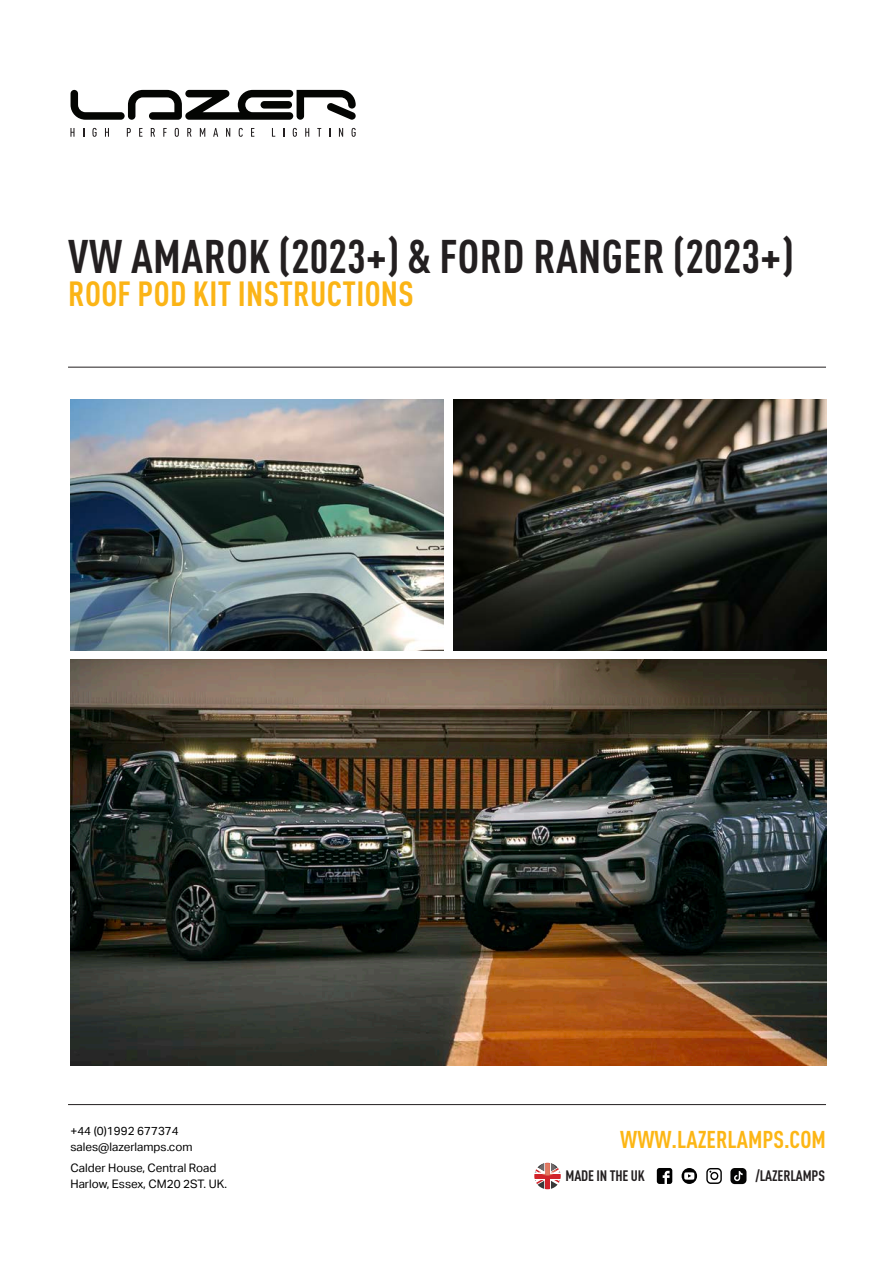
<style>
.page{position:relative;width:893px;height:1263px;background:#fff}
.page>*{position:absolute;margin:0;border:0;box-sizing:border-box;transform-origin:0 0}
.t1{font:700 condensed 46.5px "DINOT";letter-spacing:.01em;color:#231f20}
.t2{font:700 condensed 34.5px "DINOT";letter-spacing:.01em;color:#fbb416}
.t3{font:700 condensed 24px "DINOT";color:#fcb615}
.t4{font:700 condensed 15px "DINOT";letter-spacing:-.01em;color:#231f20}
.Body_Text_Normal{font:11.7px "Aktiv Grotesk";color:#000}
</style>
<div class="page">
<svg style="left:71px;top:90px;width:285px;height:30px"></svg>
<svg style="left:70px;top:128px;width:4px;height:9px"></svg>
<svg style="left:92px;top:128px;width:5px;height:9px"></svg>
<svg style="left:105px;top:128px;width:4px;height:9px"></svg>
<svg style="left:127px;top:128px;width:4px;height:9px"></svg>
<svg style="left:139px;top:128px;width:3px;height:9px"></svg>
<svg style="left:151px;top:128px;width:4px;height:9px"></svg>
<svg style="left:163px;top:128px;width:4px;height:9px"></svg>
<svg style="left:175px;top:128px;width:4px;height:9px"></svg>
<svg style="left:187px;top:128px;width:5px;height:9px"></svg>
<svg style="left:200px;top:128px;width:5px;height:9px"></svg>
<svg style="left:213px;top:128px;width:5px;height:9px"></svg>
<svg style="left:226px;top:128px;width:4px;height:9px"></svg>
<svg style="left:239px;top:128px;width:4px;height:9px"></svg>
<svg style="left:251px;top:128px;width:3px;height:9px"></svg>
<svg style="left:272px;top:128px;width:3px;height:9px"></svg>
<svg style="left:293px;top:128px;width:4px;height:9px"></svg>
<svg style="left:305px;top:128px;width:4px;height:9px"></svg>
<svg style="left:317px;top:128px;width:4px;height:9px"></svg>
<svg style="left:339px;top:128px;width:4px;height:9px"></svg>
<svg style="left:351px;top:128px;width:5px;height:9px"></svg>
<svg style="left:534px;top:1163px;width:27px;height:26px"></svg>
<svg style="left:657px;top:1168px;width:15px;height:16px"></svg>
<svg style="left:706px;top:1168px;width:16px;height:16px"></svg>
<svg style="left:682px;top:1168px;width:15px;height:16px"></svg>
<svg style="left:730px;top:1168px;width:16px;height:16px"></svg>
<hr style="left:68px;top:1104px;width:758px;height:1px;background:#231f20">
<hr style="left:68px;top:367px;width:758px;height:1px;background:#231f20">
<img style="left:70px;top:659px;width:756px;height:406px">
<img style="left:70px;top:399px;width:373px;height:252px">
<img style="left:453px;top:399px;width:373px;height:252px">
<p class="t1" style="left:68px;top:228px;width:727px">VW AMAROK (2023+) &amp; FORD RANGER (2023+)</p>
<p class="t2" style="left:68px;top:273px;width:347px">ROOF POD KIT INSTRUCTIONS</p>
<p class="Body_Text_Normal" style="left:70px;top:1124px;width:110px">+44 (0)1992 677374</p>
<p class="Body_Text_Normal" style="left:70px;top:1140px;width:124px">sales@lazerlamps.com</p>
<p class="Body_Text_Normal" style="left:70px;top:1161px;width:147px">Calder House, Central Road</p>
<p class="Body_Text_Normal" style="left:70px;top:1177px;width:158px">Harlow, Essex, CM20 2ST. UK.</p>
<p class="t3" style="left:620px;top:1125px;width:207px">WWW.LAZERLAMPS.COM</p>
<p class="t4" style="left:566px;top:1166px;width:81px">MADE IN THE UK</p>
<p class="t4" style="left:755px;top:1166px;width:71px">/LAZERLAMPS</p>
</div>
